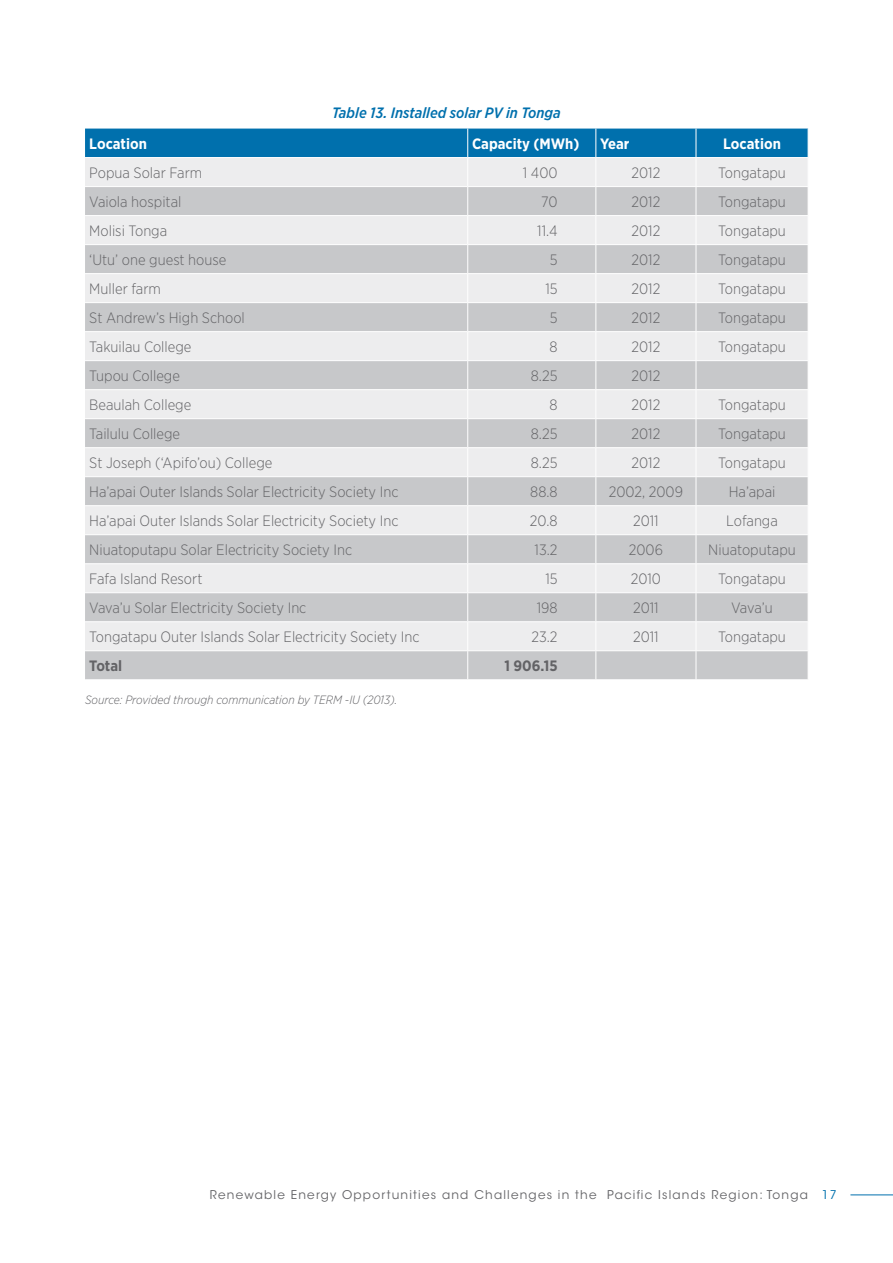
<style>
.page{position:relative;width:893px;height:1263px;background:#fff}
.page>*{position:absolute;margin:0;border:0;box-sizing:border-box;transform-origin:0 0}
.Tabelle-Bodytext{font:300 15px "Gotham Narrow";color:#636366}
.Tabelle-Bodytext-2{font:700 15px "Gotham Narrow";color:#fff}
.Tabelle_BU{font:italic 500 15px "Gotham Narrow";color:#0070ad}
.Tabelle-Bodytext-3{font:700 15px "Gotham Narrow";color:#636366}
.t1{font:12px "ITC Avant Garde Std";letter-spacing:.1em;color:#636366}
.Source{font:italic 300 12px "Gotham Narrow";color:#636366}
.s1{color:#0070ad}
</style>
<div class="page">
<hr style="left:850px;top:1194px;width:43px;height:1px;background:#0070ad">
<svg style="left:85px;top:129px;width:724px;height:550px;background:#d0d6da"></svg>
<p class="Tabelle_BU" style="left:332px;top:104px;width:230px">Table 13. Installed solar PV in Tonga</p>
<p class="Tabelle-Bodytext-2" style="left:89px;top:134px;width:59px">Location</p>
<p class="Tabelle-Bodytext-2" style="left:472px;top:134px;width:109px">Capacity (MWh)</p>
<p class="Tabelle-Bodytext-2" style="left:600px;top:134px;width:31px">Year</p>
<p class="Tabelle-Bodytext-2" style="left:723px;top:134px;width:59px">Location</p>
<p class="Tabelle-Bodytext" style="left:89px;top:164px;width:115px">Popua Solar Farm</p>
<p class="Tabelle-Bodytext" style="left:523px;top:164px;width:36px">1 400</p>
<p class="Tabelle-Bodytext" style="left:632px;top:164px;width:30px">2012</p>
<p class="Tabelle-Bodytext" style="left:718px;top:164px;width:69px">Tongatapu</p>
<p class="Tabelle-Bodytext" style="left:89px;top:193px;width:94px">Vaiola hospital</p>
<p class="Tabelle-Bodytext" style="left:541px;top:193px;width:18px">70</p>
<p class="Tabelle-Bodytext" style="left:632px;top:193px;width:30px">2012</p>
<p class="Tabelle-Bodytext" style="left:718px;top:193px;width:69px">Tongatapu</p>
<p class="Tabelle-Bodytext" style="left:89px;top:222px;width:79px">Molisi Tonga</p>
<p class="Tabelle-Bodytext" style="left:537px;top:222px;width:22px">11.4</p>
<p class="Tabelle-Bodytext" style="left:632px;top:222px;width:30px">2012</p>
<p class="Tabelle-Bodytext" style="left:718px;top:222px;width:69px">Tongatapu</p>
<p class="Tabelle-Bodytext" style="left:89px;top:251px;width:139px">‘Utu’ one guest house</p>
<p class="Tabelle-Bodytext" style="left:550px;top:251px;width:9px">5</p>
<p class="Tabelle-Bodytext" style="left:632px;top:251px;width:30px">2012</p>
<p class="Tabelle-Bodytext" style="left:718px;top:251px;width:69px">Tongatapu</p>
<p class="Tabelle-Bodytext" style="left:89px;top:280px;width:73px">Muller farm</p>
<p class="Tabelle-Bodytext" style="left:545px;top:280px;width:14px">15</p>
<p class="Tabelle-Bodytext" style="left:632px;top:280px;width:30px">2012</p>
<p class="Tabelle-Bodytext" style="left:718px;top:280px;width:69px">Tongatapu</p>
<p class="Tabelle-Bodytext" style="left:89px;top:309px;width:157px">St Andrew’s High School</p>
<p class="Tabelle-Bodytext" style="left:550px;top:309px;width:9px">5</p>
<p class="Tabelle-Bodytext" style="left:632px;top:309px;width:30px">2012</p>
<p class="Tabelle-Bodytext" style="left:718px;top:309px;width:69px">Tongatapu</p>
<p class="Tabelle-Bodytext" style="left:89px;top:338px;width:104px">Takuilau College</p>
<p class="Tabelle-Bodytext" style="left:549px;top:338px;width:10px">8</p>
<p class="Tabelle-Bodytext" style="left:632px;top:338px;width:30px">2012</p>
<p class="Tabelle-Bodytext" style="left:718px;top:338px;width:69px">Tongatapu</p>
<p class="Tabelle-Bodytext" style="left:89px;top:367px;width:92px">Tupou College</p>
<p class="Tabelle-Bodytext" style="left:531px;top:367px;width:28px">8.25</p>
<p class="Tabelle-Bodytext" style="left:632px;top:367px;width:30px">2012</p>
<p class="Tabelle-Bodytext" style="left:89px;top:396px;width:103px">Beaulah College</p>
<p class="Tabelle-Bodytext" style="left:549px;top:396px;width:10px">8</p>
<p class="Tabelle-Bodytext" style="left:632px;top:396px;width:30px">2012</p>
<p class="Tabelle-Bodytext" style="left:718px;top:396px;width:69px">Tongatapu</p>
<p class="Tabelle-Bodytext" style="left:89px;top:425px;width:92px">Tailulu College</p>
<p class="Tabelle-Bodytext" style="left:531px;top:425px;width:28px">8.25</p>
<p class="Tabelle-Bodytext" style="left:632px;top:425px;width:30px">2012</p>
<p class="Tabelle-Bodytext" style="left:718px;top:425px;width:69px">Tongatapu</p>
<p class="Tabelle-Bodytext" style="left:89px;top:454px;width:185px">St Joseph (‘Apifo’ou) College</p>
<p class="Tabelle-Bodytext" style="left:531px;top:454px;width:28px">8.25</p>
<p class="Tabelle-Bodytext" style="left:632px;top:454px;width:30px">2012</p>
<p class="Tabelle-Bodytext" style="left:718px;top:454px;width:69px">Tongatapu</p>
<p class="Tabelle-Bodytext" style="left:89px;top:483px;width:311px">Ha’apai Outer Islands Solar Electricity Society Inc</p>
<p class="Tabelle-Bodytext" style="left:530px;top:483px;width:29px">88.8</p>
<p class="Tabelle-Bodytext" style="left:609px;top:483px;width:76px">2002, 2009</p>
<p class="Tabelle-Bodytext" style="left:729px;top:483px;width:48px">Ha’apai</p>
<p class="Tabelle-Bodytext" style="left:89px;top:512px;width:311px">Ha’apai Outer Islands Solar Electricity Society Inc</p>
<p class="Tabelle-Bodytext" style="left:530px;top:512px;width:29px">20.8</p>
<p class="Tabelle-Bodytext" style="left:633px;top:512px;width:27px">2011</p>
<p class="Tabelle-Bodytext" style="left:726px;top:512px;width:53px">Lofanga</p>
<p class="Tabelle-Bodytext" style="left:89px;top:541px;width:264px">Niuatoputapu Solar Electricity Society Inc</p>
<p class="Tabelle-Bodytext" style="left:535px;top:541px;width:24px">13.2</p>
<p class="Tabelle-Bodytext" style="left:629px;top:541px;width:36px">2006</p>
<p class="Tabelle-Bodytext" style="left:708px;top:541px;width:89px">Niuatoputapu</p>
<p class="Tabelle-Bodytext" style="left:89px;top:570px;width:115px">Fafa Island Resort</p>
<p class="Tabelle-Bodytext" style="left:545px;top:570px;width:14px">15</p>
<p class="Tabelle-Bodytext" style="left:631px;top:570px;width:32px">2010</p>
<p class="Tabelle-Bodytext" style="left:718px;top:570px;width:69px">Tongatapu</p>
<p class="Tabelle-Bodytext" style="left:89px;top:599px;width:219px">Vava’u Solar Electricity Society Inc</p>
<p class="Tabelle-Bodytext" style="left:537px;top:599px;width:22px">198</p>
<p class="Tabelle-Bodytext" style="left:633px;top:599px;width:27px">2011</p>
<p class="Tabelle-Bodytext" style="left:731px;top:599px;width:43px">Vava’u</p>
<p class="Tabelle-Bodytext" style="left:89px;top:628px;width:332px">Tongatapu Outer Islands Solar Electricity Society Inc</p>
<p class="Tabelle-Bodytext" style="left:531px;top:628px;width:28px">23.2</p>
<p class="Tabelle-Bodytext" style="left:633px;top:628px;width:27px">2011</p>
<p class="Tabelle-Bodytext" style="left:718px;top:628px;width:69px">Tongatapu</p>
<p class="Tabelle-Bodytext-3" style="left:89px;top:656px;width:34px">Total</p>
<p class="Tabelle-Bodytext-3" style="left:504px;top:656px;width:55px">1 906.15</p>
<p class="Source" style="left:85px;top:692px;width:314px">Source: Provided through communication by TERM -IU (2013).</p>
<p class="t1" style="left:210px;top:1187px;width:628px">Renewable Energy Opportunities and Challenges in the Pacific Islands Region: Tonga <span class="s1">17</span></p>
</div>
